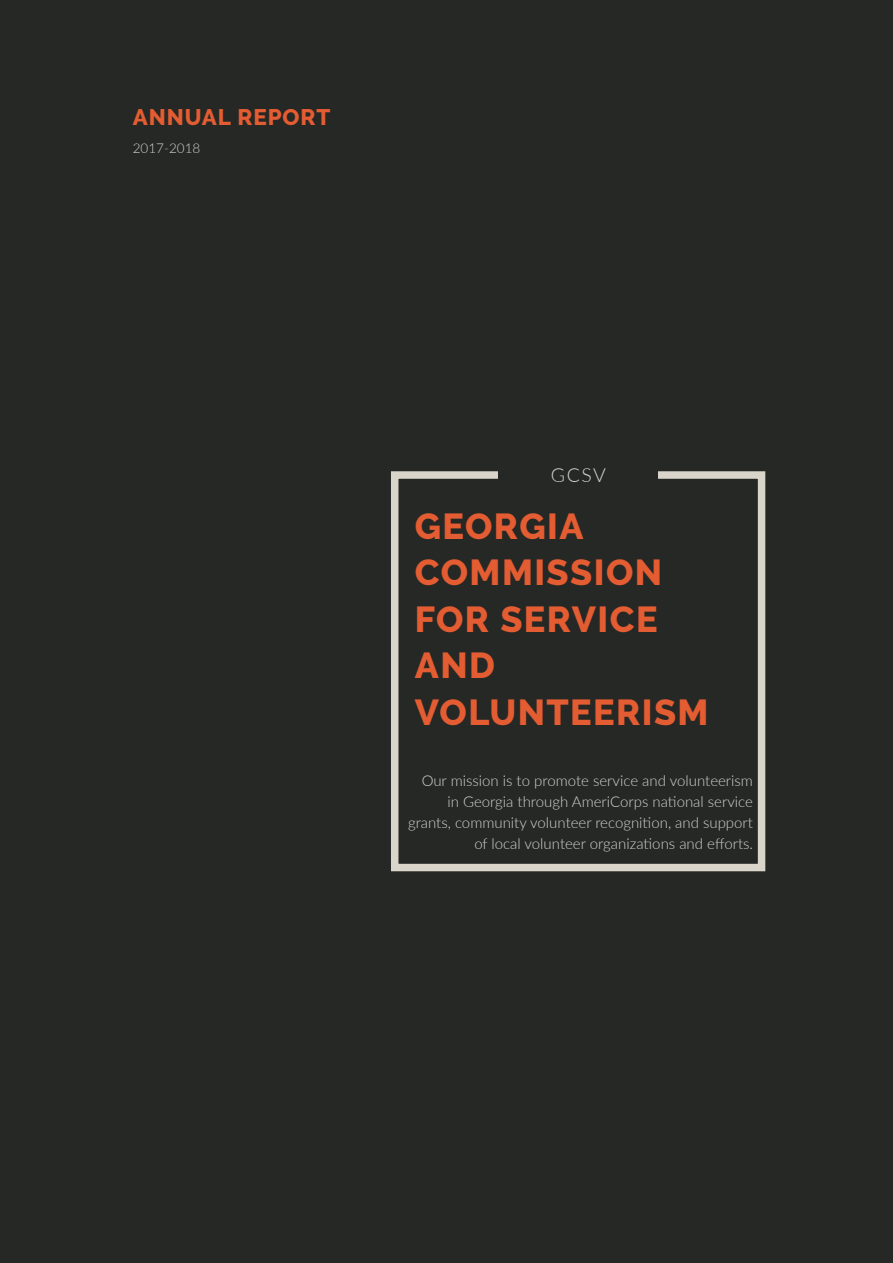
<style>
.page{position:relative;width:893px;height:1263px;background:#262825}
.page>*{position:absolute;margin:0;border:0;box-sizing:border-box;transform-origin:0 0}
.Title{font:800 36px/46.5px "Raleway";letter-spacing:.04em;color:#e45c32}
.Subhead_-_Align_Left{font:800 22.5px "Raleway";letter-spacing:.04em;color:#e45c32}
.Subhead_-_Align_Cent{font:300 19.5px "Lato";color:#d1d2d4}
.Body_Text_-_Align_Le{font:300 15px/21px "Lato";color:#d1d2d4;text-align:right}
.Body_Text_-_Align_Le-2{font:300 13.5px "Lato";color:#d1d2d4}
</style>
<div class="page">
<div style="left:391px;top:471px;width:374px;height:400px;border:8px solid #d9d5cb"></div>
<div style="left:499px;top:466px;width:159px;height:17px;background:#262825"></div>
<p class="Subhead_-_Align_Left" style="left:133px;top:104px;width:199px">ANNUAL REPORT</p>
<p class="Body_Text_-_Align_Le-2" style="left:133px;top:139px;width:69px">2017-2018</p>
<p class="Subhead_-_Align_Cent" style="left:551px;top:461px;width:57px">GCSV</p>
<p class="Title" style="left:415px;top:503px;width:170px">GEORGIA</p>
<p class="Title" style="left:415px;top:549px;width:249px">COMMISSION<br>FOR SERVICE<br>AND</p>
<p class="Title" style="left:415px;top:689px;width:295px">VOLUNTEERISM</p>
<p class="Body_Text_-_Align_Le" style="left:408px;top:770px;width:346px">Our mission is to promote service and volunteerism in Georgia through AmeriCorps national service grants, community volunteer recognition, and support of local volunteer organizations and efforts.</p>
</div>
